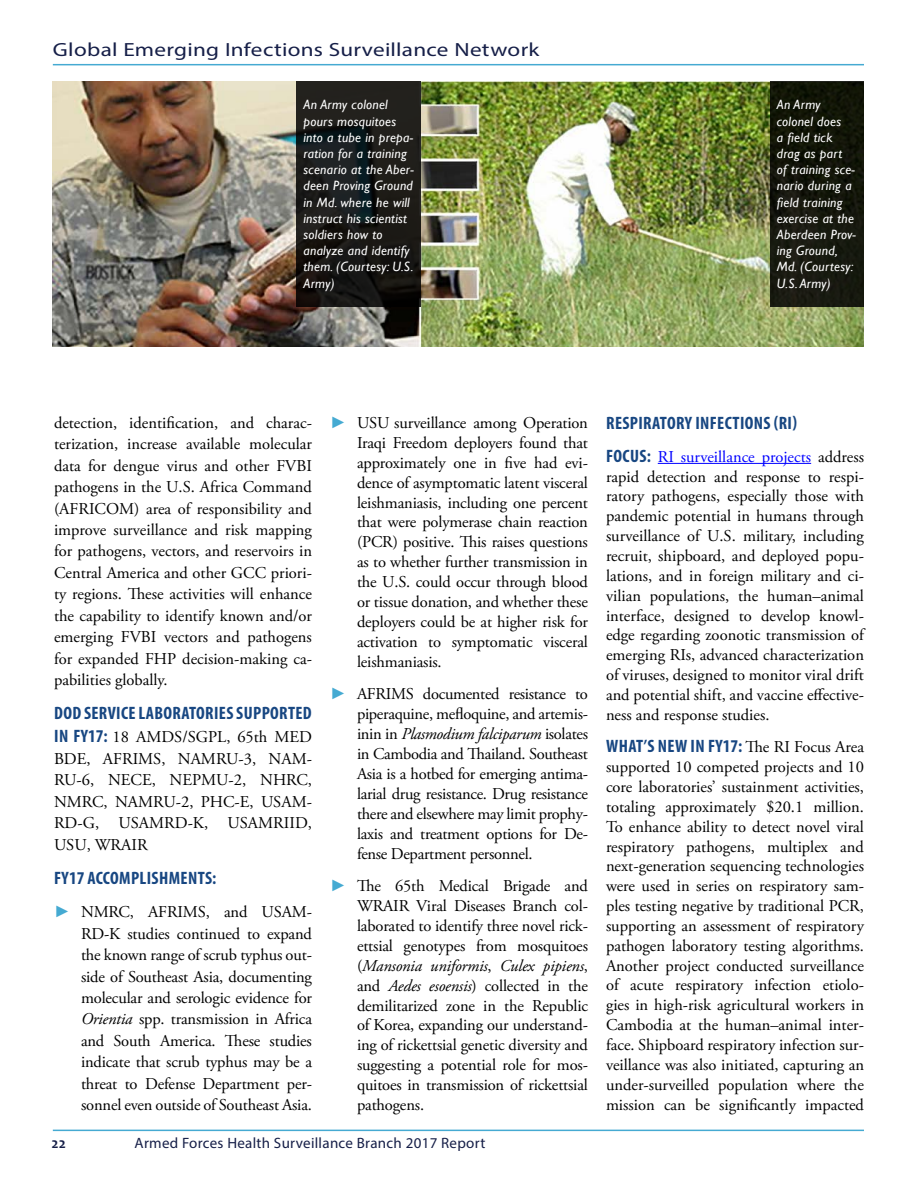
<style>
.page{position:relative;width:918px;height:1188px;background:#fff}
.page>*{position:absolute;margin:0;border:0;box-sizing:border-box;transform-origin:0 0}
.t1{font:19.2px "Myriad Pro";letter-spacing:.015em;color:#161f48;scale:1.21 1}
.Paragraph{font:700 condensed 18px "Myriad Pro";letter-spacing:.02em;color:#184782}
.Paragraph-2{font:16.5px/20px "Adobe Garamond Pro";letter-spacing:-.01em;color:#000;text-align:justify}
.t2{font:15px "Myriad Pro";letter-spacing:.02em;color:#161f48}
.t3{font:700 15px "Candara";color:#161f48}
.t4{font:italic 13.5px/16.2px "Gill Sans";letter-spacing:.02em;color:#fff}
.s1{font-family:"Myriad Pro";font-weight:700;font-stretch:condensed;font-size:18px;color:#184782}
.s2{font-family:"Arial";color:#45aad2}
.s3{font-style:italic}
.s4{color:#00f}
.s5{font-family:"Adobe Garamond Pro";font-weight:400;font-stretch:normal;font-size:16.5px;color:#000}
</style>
<div class="page">
<hr style="left:53px;top:64px;width:811px;height:1px;background:#45aad2">
<hr style="left:53px;top:1130px;width:811px;height:1px;background:#45aad2">
<hr style="left:658px;top:463px;width:153px;height:1px;background:#00f">
<img style="left:53px;top:81px;width:811px;height:266px">
<svg style="left:297px;top:81px;width:124px;height:226px;background:#191917"></svg>
<div style="left:770px;top:81px;width:94px;height:226px;background:#15180c"></div>
<p class="t1" style="left:53px;top:38px;width:404px">Global Emerging Infections Surveillance Network</p>
<p class="t4" style="left:304px;top:97px;width:112px">An Army colonel pours mosquitoes into a tube in prepa&shy;ration for a training scenario at the Aber&shy;deen Proving Ground in Md. where he will instruct his scientist soldiers how to analyze and identify them. (Courtesy: U.S.<br>Army)</p>
<p class="t4" style="left:777px;top:97px;width:81px">An Army colonel does<br>a field tick drag as part<br>of training sce&shy;nario during a field training exercise at the<br>Aberdeen Prov&shy;ing Ground,<br>Md. (Courtesy:<br>U.S. Army)</p>
<p class="Paragraph-2" style="left:54px;top:412px;width:260px;line-height:21.5px">detection, identification, and charac&shy;terization, increase available molecular data for dengue virus and other FVBI pathogens in the U.S. Africa Command (AFRICOM) area of responsibility and improve surveillance and risk mapping for pathogens, vectors, and reservoirs in Central America and other GCC priori&shy;ty regions. These activities will enhance the capability to identify known and/or emerging FVBI vectors and pathogens for expanded FHP decision-making ca&shy;pabilities globally.</p>
<p class="Paragraph" style="left:54px;top:702px;width:259px">DOD SERVICE LABORATORIES SUPPORTED</p>
<p class="Paragraph-2" style="left:54px;top:727px;width:260px;line-height:21.5px"><span class="s1">IN FY17:</span> 18 AMDS/SGPL, 65th MED BDE, AFRIMS, NAMRU-3, NAM-RU-6, NECE, NEPMU-2, NHRC, NMRC, NAMRU-2, PHC-E, USAM-RD-G, USAMRD-K, USAMRIID, USU, WRAIR</p>
<p class="Paragraph" style="left:54px;top:866px;width:164px">FY17 ACCOMPLISHMENTS:</p>
<p class="Paragraph-2" style="left:81px;top:902px;width:233px;line-height:21.5px;text-indent:-27px"><span class="s2">►</span> NMRC, AFRIMS, and USAM-RD-K studies continued to expand the known range of scrub typhus out&shy;side of Southeast Asia, documenting molecular and serologic evidence for <span class="s3">Orientia</span> spp. transmission in Africa and South America. These studies indicate that scrub typhus may be a threat to Defense Department per&shy;sonnel even outside of Southeast Asia.</p>
<p class="Paragraph-2" style="left:357px;top:413px;width:233px;text-indent:-27px"><span class="s2">►</span> USU surveillance among Operation Iraqi Freedom deployers found that approximately one in five had evi&shy;dence of asymptomatic latent visceral leishmaniasis, including one percent that were polymerase chain reaction (PCR) positive. This raises questions as to whether further transmission in the U.S. could occur through blood or tissue donation, and whether these deployers could be at higher risk for activation to symptomatic visceral leishmaniasis.</p>
<p class="Paragraph-2" style="left:357px;top:685px;width:232px;text-indent:-27px"><span class="s2">►</span> AFRIMS documented resistance to piperaquine, mefloquine, and artemis&shy;inin in <span class="s3">Plasmodium falciparum</span> isolates in Cambodia and Thailand. Southeast Asia is a hotbed for emerging antima&shy;larial drug resistance. Drug resistance there and elsewhere may limit prophy&shy;laxis and treatment options for De&shy;fense Department personnel.</p>
<p class="Paragraph-2" style="left:357px;top:876px;width:233px;text-indent:-27px"><span class="s2">►</span> The 65th Medical Brigade and WRAIR Viral Diseases Branch col&shy;laborated to identify three novel rick&shy;ettsial genotypes from mosquitoes (<span class="s3">Mansonia uniformis</span>, <span class="s3">Culex pipiens</span>, and <span class="s3">Aedes esoensis</span>) collected in the demilitarized zone in the Republic of Korea, expanding our understand&shy;ing of rickettsial genetic diversity and suggesting a potential role for mos&shy;quitoes in transmission of rickettsial pathogens.</p>
<p class="t3" style="left:51px;top:1133px;width:16px">22</p>
<p class="t2" style="left:135px;top:1133px;width:352px">Armed Forces Health Surveillance Branch 2017 Report</p>
<p class="Paragraph" style="left:606px;top:412px;width:192px">RESPIRATORY INFECTIONS (RI)</p>
<p class="Paragraph-2" style="left:606px;top:447px;width:260px"><span class="s1">FOCUS:</span> <span class="s4">RI surveillance projects</span> address rapid detection and response to respi&shy;ratory pathogens, especially those with pandemic potential in humans through surveillance of U.S. military, including recruit, shipboard, and deployed popu&shy;lations, and in foreign military and ci&shy;vilian populations, the human–animal interface, designed to develop knowl&shy;edge regarding zoonotic transmission of emerging RIs, advanced characterization of viruses, designed to monitor viral drift and potential shift, and vaccine effective&shy;ness and response studies.</p>
<p class="Paragraph" style="left:606px;top:735px;width:259px">WHAT’S NEW IN FY17: <span class="s5">The RI Focus Area</span></p>
<p class="Paragraph-2" style="left:606px;top:758px;width:260px">supported 10 competed projects and 10 core laboratories’ sustainment activities, totaling approximately $20.1 million.<br>To enhance ability to detect novel viral respiratory pathogens, multiplex and next-generation sequencing technologies were used in series on respiratory sam&shy;ples testing negative by traditional PCR, supporting an assessment of respiratory pathogen laboratory testing algorithms.<br>Another project conducted surveillance of acute respiratory infection etiolo&shy;gies in high-risk agricultural workers in Cambodia at the human–animal inter&shy;face. Shipboard respiratory infection sur&shy;veillance was also initiated, capturing an under-surveilled population where the mission can be significantly impacted</p>
</div>
